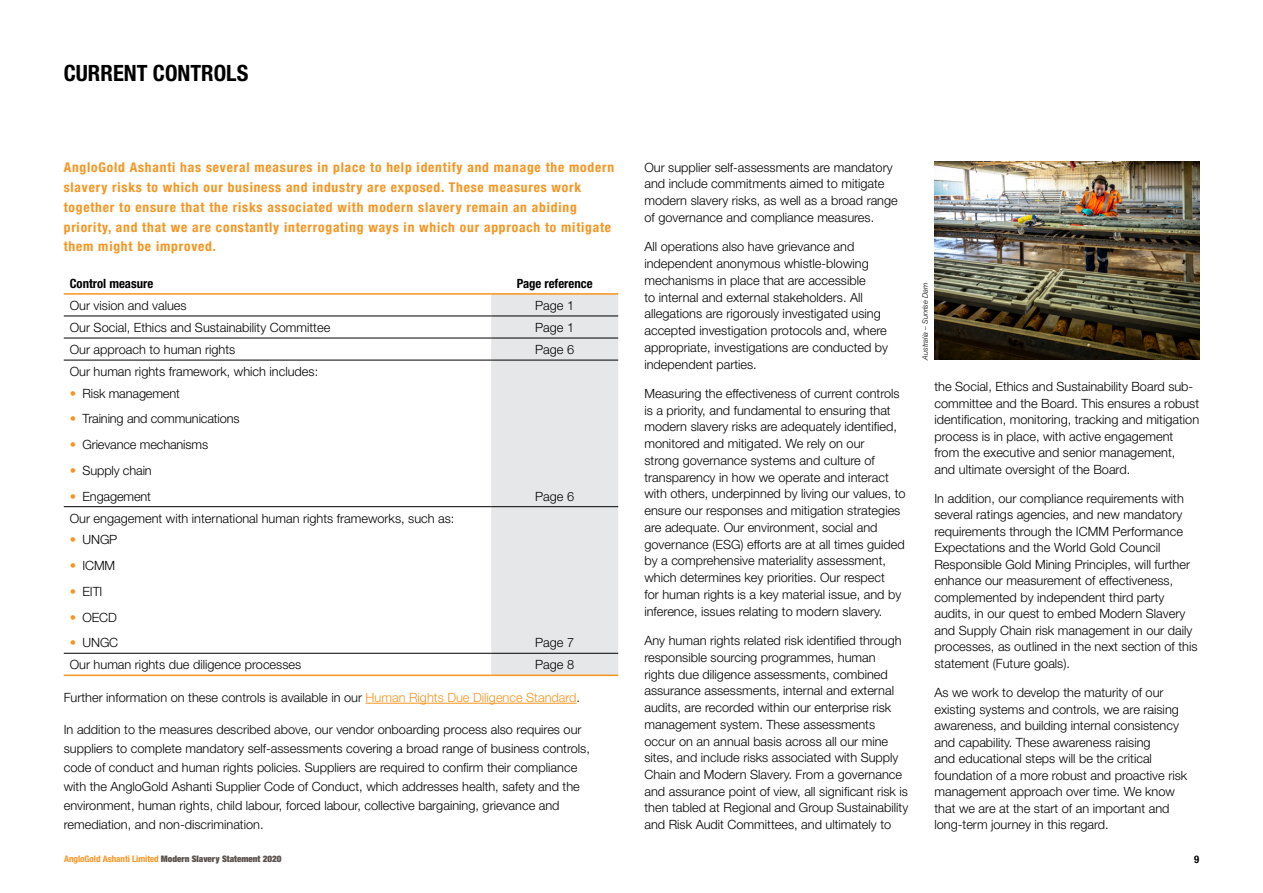
<style>
.page{position:relative;width:1263px;height:893px;background:#fff}
.page>*{position:absolute;margin:0;border:0;box-sizing:border-box;transform-origin:0 0}
.t1{font:700 condensed 22.5px "Helvetica Neue";color:#000}
._2021_AGA_HRR_Intro{font:700 condensed 13.5px/19.8px "Helvetica Neue";letter-spacing:.06em;color:#f7941e}
._2021_AGA_HRR_Body_c{font:300 12.75px/16.8px "Helvetica Neue";color:#000}
._2021_AGA_HRR_Body_c-2{font:700 condensed 12.75px "Helvetica Neue";color:#000}
.t2{font:700 condensed 10.5px "Helvetica Neue";color:#000}
.t3{font:900 expanded 9px "Helvetica Neue";color:#5b514c}
.t4{font:italic 300 7.5px "Helvetica Neue";letter-spacing:-.005em;color:#000}
.s1{font-weight:700;color:#f7941e}
.s2{color:#f7941e}
.s3{font-weight:700;font-stretch:condensed;color:#f7941e}
</style>
<div class="page">
<img style="left:934px;top:162px;width:265px;height:197px">
<hr style="left:366px;top:703px;width:210px;height:1px;background:#f7941e">
<div style="left:491px;top:295px;width:127px;height:380px;background:#e6e7e8"></div>
<hr style="left:64px;top:293px;width:427px;height:2px;background:#f7941e">
<hr style="left:491px;top:293px;width:127px;height:2px;background:#f7941e">
<hr style="left:64px;top:675px;width:427px;height:1px;background:#f7941e">
<hr style="left:491px;top:675px;width:127px;height:1px;background:#f7941e">
<hr style="left:64px;top:316px;width:427px;height:1px;background:#000">
<hr style="left:491px;top:316px;width:127px;height:1px;background:#000">
<hr style="left:64px;top:338px;width:427px;height:1px;background:#000">
<hr style="left:491px;top:338px;width:127px;height:1px;background:#000">
<hr style="left:64px;top:360px;width:427px;height:1px;background:#000">
<hr style="left:491px;top:360px;width:127px;height:1px;background:#000">
<hr style="left:64px;top:506px;width:427px;height:1px;background:#000">
<hr style="left:491px;top:506px;width:127px;height:1px;background:#000">
<hr style="left:64px;top:653px;width:427px;height:1px;background:#000">
<hr style="left:491px;top:653px;width:127px;height:1px;background:#000">
<p class="t1" style="left:64px;top:60px;width:186px">CURRENT CONTROLS</p>
<p class="_2021_AGA_HRR_Intro" style="left:64px;top:157px;width:552px">AngloGold Ashanti has several measures in place to help identify and manage the modern slavery risks to which our business and industry are exposed. These measures work together to ensure that the risks associated with modern slavery remain an abiding priority, and that we are constantly interrogating ways in which our approach to mitigate them might be improved.</p>
<p class="_2021_AGA_HRR_Body_c-2" style="left:70px;top:276px;width:85px">Control measure</p>
<p class="_2021_AGA_HRR_Body_c-2" style="left:517px;top:276px;width:77px">Page reference</p>
<p class="_2021_AGA_HRR_Body_c" style="left:70px;top:297px;width:118px">Our vision and values</p>
<p class="_2021_AGA_HRR_Body_c" style="left:535px;top:297px;width:40px">Page 1</p>
<p class="_2021_AGA_HRR_Body_c" style="left:70px;top:319px;width:262px">Our Social, Ethics and Sustainability Committee</p>
<p class="_2021_AGA_HRR_Body_c" style="left:535px;top:319px;width:40px">Page 1</p>
<p class="_2021_AGA_HRR_Body_c" style="left:70px;top:341px;width:167px">Our approach to human rights</p>
<p class="_2021_AGA_HRR_Body_c" style="left:535px;top:341px;width:40px">Page 6</p>
<p class="_2021_AGA_HRR_Body_c" style="left:70px;top:363px;width:250px">Our human rights framework, which includes:</p>
<p class="_2021_AGA_HRR_Body_c" style="left:70px;top:384px;width:112px"><span class="s1">•</span> Risk management</p>
<p class="_2021_AGA_HRR_Body_c" style="left:70px;top:410px;width:171px"><span class="s1">•</span> Training and communications</p>
<p class="_2021_AGA_HRR_Body_c" style="left:70px;top:436px;width:140px"><span class="s1">•</span> Grievance mechanisms</p>
<p class="_2021_AGA_HRR_Body_c" style="left:70px;top:462px;width:83px"><span class="s1">•</span> Supply chain</p>
<p class="_2021_AGA_HRR_Body_c" style="left:70px;top:487px;width:83px"><span class="s1">•</span> Engagement</p>
<p class="_2021_AGA_HRR_Body_c" style="left:535px;top:487px;width:40px">Page 6</p>
<p class="_2021_AGA_HRR_Body_c" style="left:70px;top:509px;width:386px">Our engagement with international human rights frameworks, such as:</p>
<p class="_2021_AGA_HRR_Body_c" style="left:70px;top:531px;width:49px"><span class="s1">•</span> UNGP</p>
<p class="_2021_AGA_HRR_Body_c" style="left:70px;top:557px;width:47px"><span class="s1">•</span> ICMM</p>
<p class="_2021_AGA_HRR_Body_c" style="left:70px;top:582px;width:34px"><span class="s1">•</span> EITI</p>
<p class="_2021_AGA_HRR_Body_c" style="left:70px;top:608px;width:49px"><span class="s1">•</span> OECD</p>
<p class="_2021_AGA_HRR_Body_c" style="left:70px;top:634px;width:50px"><span class="s1">•</span> UNGC</p>
<p class="_2021_AGA_HRR_Body_c" style="left:535px;top:634px;width:40px">Page 7</p>
<p class="_2021_AGA_HRR_Body_c" style="left:70px;top:656px;width:233px">Our human rights due diligence processes</p>
<p class="_2021_AGA_HRR_Body_c" style="left:535px;top:656px;width:40px">Page 8</p>
<p class="_2021_AGA_HRR_Body_c" style="left:64px;top:689px;width:518px">Further information on these controls is available in our <span class="s2">Human Rights Due Diligence Standard</span>.</p>
<p class="_2021_AGA_HRR_Body_c" style="left:64px;top:719px;width:528px;line-height:19px">In addition to the measures described above, our vendor onboarding process also requires our suppliers to complete mandatory self-assessments covering a broad range of business controls, code of conduct and human rights policies. Suppliers are required to confirm their compliance with the AngloGold Ashanti Supplier Code of Conduct, which addresses health, safety and the environment, human rights, child labour, forced labour, collective bargaining, grievance and remediation, and non-discrimination.</p>
<p class="_2021_AGA_HRR_Body_c" style="left:644px;top:158px;width:255px">Our supplier self-assessments are mandatory and include commitments aimed to mitigate modern slavery risks, as well as a broad range of governance and compliance measures.</p>
<p class="_2021_AGA_HRR_Body_c" style="left:644px;top:238px;width:245px">All operations also have grievance and independent anonymous whistle-blowing mechanisms in place that are accessible<br>to internal and external stakeholders. All allegations are rigorously investigated using accepted investigation protocols and, where appropriate, investigations are conducted by independent parties.</p>
<p class="_2021_AGA_HRR_Body_c" style="left:644px;top:385px;width:263px">Measuring the effectiveness of current controls is a priority, and fundamental to ensuring that modern slavery risks are adequately identified, monitored and mitigated. We rely on our<br>strong governance systems and culture of transparency in how we operate and interact with others, underpinned by living our values, to ensure our responses and mitigation strategies are adequate. Our environment, social and governance (ESG) efforts are at all times guided by a comprehensive materiality assessment, which determines key priorities. Our respect<br>for human rights is a key material issue, and by inference, issues relating to modern slavery.</p>
<p class="_2021_AGA_HRR_Body_c" style="left:644px;top:632px;width:265px">Any human rights related risk identified through responsible sourcing programmes, human rights due diligence assessments, combined assurance assessments, internal and external audits, are recorded within our enterprise risk management system. These assessments occur on an annual basis across all our mine sites, and include risks associated with Supply Chain and Modern Slavery. From a governance and assurance point of view, all significant risk is then tabled at Regional and Group Sustainability and Risk Audit Committees, and ultimately to</p>
<p class="t4" style="left:920px;top:359px;width:78px;rotate:-90deg">Australia – Sunrise Dam</p>
<p class="_2021_AGA_HRR_Body_c" style="left:934px;top:378px;width:266px">the Social, Ethics and Sustainability Board sub&shy;committee and the Board. This ensures a robust identification, monitoring, tracking and mitigation process is in place, with active engagement from the executive and senior management, and ultimate oversight of the Board.</p>
<p class="_2021_AGA_HRR_Body_c" style="left:934px;top:490px;width:265px">In addition, our compliance requirements with several ratings agencies, and new mandatory requirements through the ICMM Performance Expectations and the World Gold Council Responsible Gold Mining Principles, will further enhance our measurement of effectiveness, complemented by independent third party audits, in our quest to embed Modern Slavery and Supply Chain risk management in our daily processes, as outlined in the next section of this statement (Future goals).</p>
<p class="_2021_AGA_HRR_Body_c" style="left:934px;top:684px;width:254px">As we work to develop the maturity of our existing systems and controls, we are raising awareness, and building internal consistency and capability. These awareness raising<br>and educational steps will be the critical foundation of a more robust and proactive risk management approach over time. We know that we are at the start of an important and long-term journey in this regard.</p>
<p class="t3" style="left:64px;top:853px;width:219px"><span class="s3">AngloGold Ashanti Limited</span> Modern Slavery Statement 2020</p>
<p class="t2" style="left:1194px;top:853px;width:7px">9</p>
</div>
